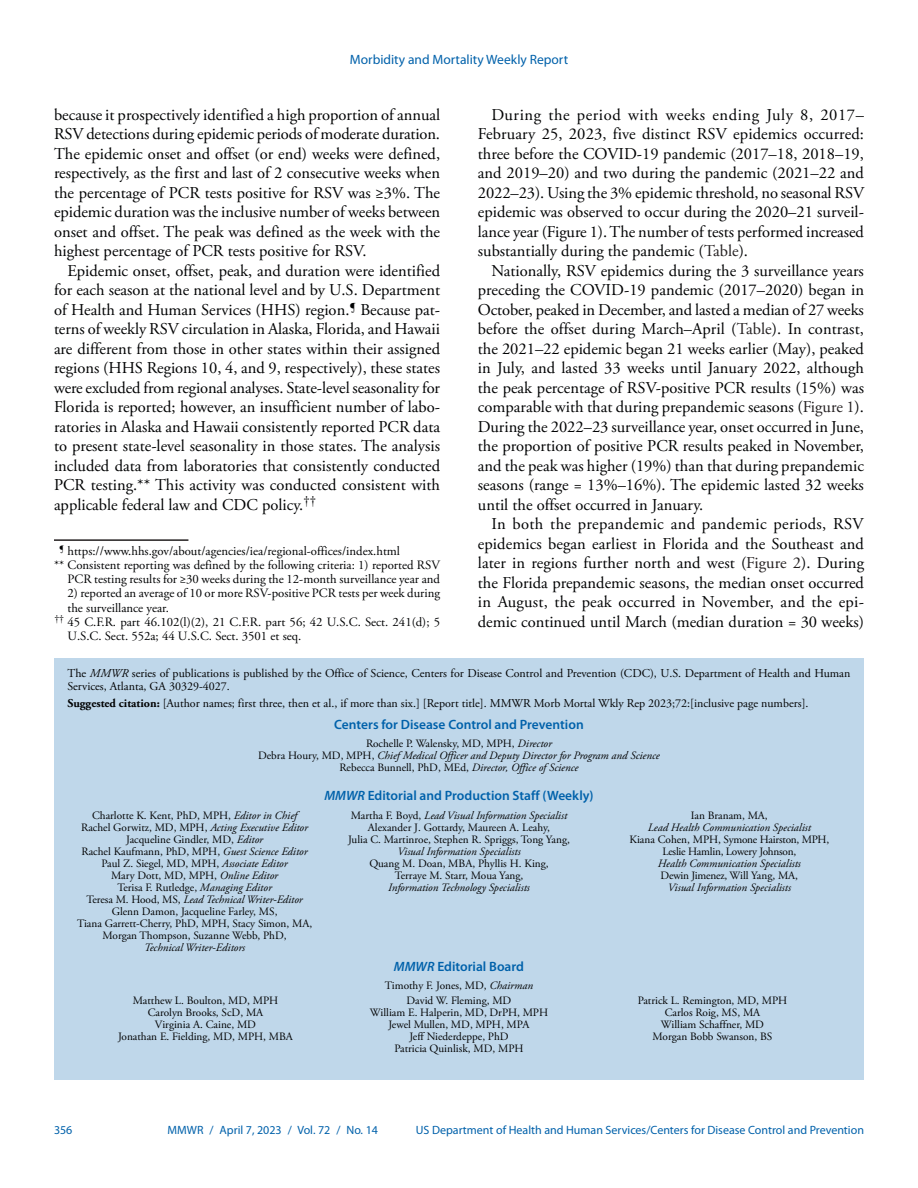
<style>
.page{position:relative;width:918px;height:1188px;background:#fff}
.page>*{position:absolute;margin:0;border:0;box-sizing:border-box;transform-origin:0 0}
.Paragraph{font:16.5px/19.5px "Adobe Garamond Pro";color:#010203;text-align:justify}
.t1{font:600 13.5px "Myriad Pro";color:#0061aa}
.t2{font:13.5px "Myriad Pro";color:#0061aa}
.footnote_no_rule_tex{font:12.75px/14.2px "Adobe Garamond Pro";color:#010203}
.footnote_w_rule_text{font:12.75px "Adobe Garamond Pro";color:#010203}
.t3{font:12px/13.5px "Adobe Garamond Pro";color:#010203}
.t4{font:12px "Myriad Pro";color:#0061aa}
.t5{font:11.25px/12px "Adobe Garamond Pro";color:#010203;text-align:center}
.t6{font:italic 11.25px/12px "Adobe Garamond Pro";color:#010203;text-align:center}
.t7{font:11.25px/12px "Adobe Garamond Pro";letter-spacing:-.02em;color:#010203;text-align:center}
.s1{color:#231f20}
.s2{font-style:italic}
.s3{font-weight:700}
.s4{font-style:normal}
</style>
<div class="page">
<div style="left:54px;top:659px;width:810px;height:421px;background:#bfd7ea"></div>
<hr style="left:54px;top:539px;width:134px;height:2px;background:#231f20">
<p class="t2" style="left:350px;top:52px;width:220px">Morbidity and Mortality Weekly Report</p>
<p class="Paragraph" style="left:54px;top:106px;width:388px">because it prospectively identified a high proportion of annual RSV detections during epidemic periods of moderate duration.<br>The epidemic onset and offset (or end) weeks were defined, respectively, as the first and last of 2 consecutive weeks when the percentage of PCR tests positive for RSV was ≥3%. The epidemic duration was the inclusive number of weeks between onset and offset. The peak was defined as the week with the highest percentage of PCR tests positive for RSV.</p>
<p class="Paragraph" style="left:54px;top:262px;width:388px;text-indent:14px">Epidemic onset, offset, peak, and duration were identified for each season at the national level and by U.S. Department of Health and Human Services (HHS) region.<sup>¶</sup> Because pat&shy;terns of weekly RSV circulation in Alaska, Florida, and Hawaii are different from those in other states within their assigned regions (HHS Regions 10, 4, and 9, respectively), these states were excluded from regional analyses. State-level seasonality for Florida is reported; however, an insufficient number of labo&shy;ratories in Alaska and Hawaii consistently reported PCR data to present state-level seasonality in those states. The analysis included data from laboratories that consistently conducted PCR testing.** This activity was conducted consistent with applicable federal law and CDC policy.<sup>††</sup></p>
<p class="footnote_w_rule_text" style="left:59px;top:543px;width:343px"><sup>¶</sup> https://www.hhs.gov/about/agencies/iea/regional-offices/index.html</p>
<p class="footnote_no_rule_tex" style="left:54px;top:558px;width:387px;text-align:right">** Consistent reporting was defined by the following criteria: 1) reported RSV<br>PCR testing results for ≥30 weeks during the 12-month surveillance year and</p>
<p class="footnote_no_rule_tex" style="left:68px;top:587px;width:374px">2) reported an average of 10 or more RSV-positive PCR tests per week during the surveillance year.</p>
<p class="footnote_no_rule_tex" style="left:68px;top:615px;width:374px;text-indent:-13px"><sup>††</sup> 45 C.F.R. part 46.102(l)(2), 21 C.F.R. part 56; 42 U.S.C. Sect. 241(d); 5<br>U.S.C. Sect. 552a; 44 U.S.C. Sect. 3501 et seq.</p>
<p class="Paragraph" style="left:478px;top:106px;width:388px;text-indent:14px">During the period with weeks ending July 8, 2017– February 25, 2023, five distinct RSV epidemics occurred: three before the COVID-19 pandemic (2017–18, 2018–19, and 2019–20) and two during the pandemic (2021–22 and 2022–23). Using the 3% epidemic threshold, no seasonal RSV epidemic was observed to occur during the 2020–21 surveil&shy;lance year (Figure 1). The number of tests performed increased substantially during the pandemic (<span class="s1">Table</span>).</p>
<p class="Paragraph" style="left:478px;top:262px;width:388px;text-indent:14px">Nationally, RSV epidemics during the 3 surveillance years preceding the COVID-19 pandemic (2017–2020) began in October, peaked in December, and lasted a median of 27 weeks before the offset during March–April (<span class="s1">Table</span>). In contrast, the 2021–22 epidemic began 21 weeks earlier (May), peaked in July, and lasted 33 weeks until January 2022, although the peak percentage of RSV-positive PCR results (15%) was comparable with that during prepandemic seasons (<span class="s1">Figure 1</span>).<br>During the 2022–23 surveillance year, onset occurred in June, the proportion of positive PCR results peaked in November, and the peak was higher (19%) than that during prepandemic seasons (range = 13%–16%). The epidemic lasted 32 weeks until the offset occurred in January.</p>
<p class="Paragraph" style="left:478px;top:515px;width:388px;text-indent:14px">In both the prepandemic and pandemic periods, RSV epidemics began earliest in Florida and the Southeast and later in regions further north and west (<span class="s1">Figure 2</span>). During the Florida prepandemic seasons, the median onset occurred in August, the peak occurred in November, and the epi&shy;demic continued until March (median duration = 30 weeks)</p>
<p class="t3" style="left:68px;top:667px;width:784px">The <span class="s2">MMWR</span> series of publications is published by the Office of Science, Centers for Disease Control and Prevention (CDC), U.S. Department of Health and Human<br>Services, Atlanta, GA 30329-4027.</p>
<p class="t3" style="left:68px;top:697px;width:743px"><span class="s3">Suggested citation:</span> [Author names; first three, then et al., if more than six.] [Report title]. MMWR Morb Mortal Wkly Rep 2023;72:[inclusive page numbers].</p>
<p class="t1" style="left:334px;top:717px;width:251px">Centers for Disease Control and Prevention</p>
<p class="t6" style="left:258px;top:738px;width:403px"><span class="s4">Rochelle P. Walensky, MD, MPH,</span> Director<br><span class="s4">Debra Houry, MD, MPH,</span> Chief Medical Officer and Deputy Director for Program and Science<br><span class="s4">Rebecca Bunnell, PhD, MEd,</span> Director, Office of Science</p>
<p class="t1" style="left:324px;top:788px;width:271px"><span class="s2">MMWR</span> Editorial and Production Staff (Weekly)</p>
<p class="t5" style="left:77px;top:810px;width:237px">Charlotte K. Kent, PhD, MPH, <span class="s2">Editor in Chief </span>Rachel Gorwitz, MD, MPH, <span class="s2">Acting Executive Editor </span>Jacqueline Gindler, MD, <span class="s2">Editor<br></span>Rachel Kaufmann, PhD, MPH, <span class="s2">Guest Science Editor </span>Paul Z. Siegel, MD, MPH, <span class="s2">Associate Editor<br></span>Mary Dott, MD, MPH, <span class="s2">Online Editor<br></span>Terisa F. Rutledge, <span class="s2">Managing Editor<br></span>Teresa M. Hood, MS, <span class="s2">Lead Technical Writer-Editor </span>Glenn Damon, Jacqueline Farley, MS,<br>Tiana Garrett-Cherry, PhD, MPH, Stacy Simon, MA, Morgan Thompson, Suzanne Webb, PhD,</p>
<p class="t6" style="left:144px;top:942px;width:103px">Technical Writer-Editors</p>
<p class="t5" style="left:691px;top:809px;width:78px">Ian Branam, MA,</p>
<p class="t6" style="left:648px;top:821px;width:165px">Lead Health Communication Specialist</p>
<p class="t7" style="left:629px;top:833px;width:201px">Kiana Cohen, MPH, Symone Hairston, MPH,<br>Leslie Hamlin, Lowery Johnson,</p>
<p class="t6" style="left:658px;top:857px;width:145px">Health Communication Specialists</p>
<p class="t7" style="left:661px;top:869px;width:139px">Dewin Jimenez, Will Yang, MA,</p>
<p class="t6" style="left:668px;top:881px;width:125px">Visual Information Specialists</p>
<p class="t5" style="left:348px;top:810px;width:223px">Martha F. Boyd, <span class="s2">Lead Visual Information Specialist<br></span>Alexander J. Gottardy, Maureen A. Leahy,<br>Julia C. Martinroe, Stephen R. Spriggs, Tong Yang,</p>
<p class="t6" style="left:397px;top:846px;width:125px">Visual Information Specialists</p>
<p class="t5" style="left:369px;top:858px;width:181px">Quang M. Doan, MBA, Phyllis H. King,<br>Terraye M. Starr, Moua Yang,</p>
<p class="t6" style="left:388px;top:882px;width:143px">Information Technology Specialists</p>
<p class="t1" style="left:394px;top:959px;width:132px"><span class="s2">MMWR</span> Editorial Board</p>
<p class="t5" style="left:385px;top:980px;width:150px">Timothy F. Jones, MD, <span class="s2">Chairman</span></p>
<p class="t5" style="left:118px;top:995px;width:176px">Matthew L. Boulton, MD, MPH<br>Carolyn Brooks, ScD, MA<br>Virginia A. Caine, MD<br>Jonathan E. Fielding, MD, MPH, MBA</p>
<p class="t5" style="left:370px;top:995px;width:180px">David W. Fleming, MD<br>William E. Halperin, MD, DrPH, MPH<br>Jewel Mullen, MD, MPH, MPA<br>Jeff Niederdeppe, PhD<br>Patricia Quinlisk, MD, MPH</p>
<p class="t5" style="left:638px;top:995px;width:151px">Patrick L. Remington, MD, MPH<br>Carlos Roig, MS, MA<br>William Schaffner, MD<br>Morgan Bobb Swanson, BS</p>
<p class="t4" style="left:54px;top:1123px;width:20px">356</p>
<p class="t4" style="left:168px;top:1123px;width:212px">MMWR / April 7, 2023 / Vol. 72 / No. 14</p>
<p class="t4" style="left:416px;top:1123px;width:450px">US Department of Health and Human Services/Centers for Disease Control and Prevention</p>
</div>
